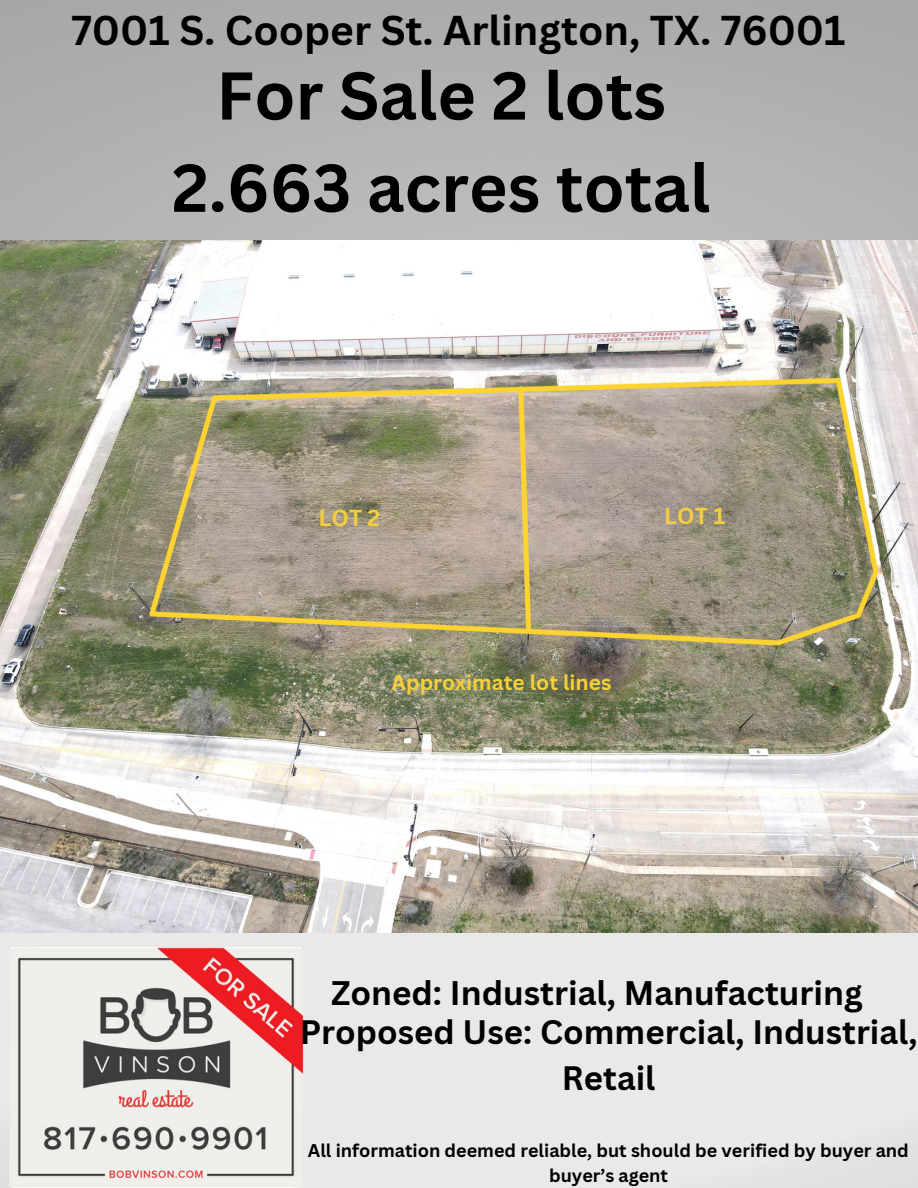
<style>
.page{position:relative;width:918px;height:1188px;background:#fff}
.page>*{position:absolute;margin:0;border:0;box-sizing:border-box;transform-origin:0 0}
.t1{font:700 66px/92.2px "Canva Sans";color:#000;text-align:center}
.t2{font:700 40.65px "Canva Sans";color:#000}
.t3{font:700 33.15px "Canva Sans";color:#000}
.t4{font:700 33px/46.2px "Canva Sans";color:#000;text-align:center}
.t5{font:700 22.5px "Canva Sans";color:#f3cf3e}
.t6{font:700 21px "Canva Sans";color:#f3cf3e}
.t7{font:700 18px/24.8px "Canva Sans";color:#000;text-align:center}
</style>
<div class="page">
<img style="left:0;top:0;width:918px;height:1188px">
<img style="left:0;top:947px;width:312px;height:241px">
<img style="left:0;top:241px;width:918px;height:692px">
<p class="t2" style="left:71px;top:2px;width:776px">7001 S. Cooper St. Arlington, TX. 76001</p>
<h4 class="t1" style="left:172px;top:48px;width:540px">For Sale 2 lots<br>2.663 acres total</h4>
<h3 class="t5" style="left:319px;top:502px;width:63px">LOT 2</h3>
<h3 class="t5" style="left:664px;top:500px;width:62px">LOT 1</h3>
<p class="t6" style="left:392px;top:667px;width:222px">Approximate lot lines</p>
<h4 class="t3" style="left:331px;top:970px;width:533px">Zoned: Industrial, Manufacturing</h4>
<h5 class="t4" style="left:300px;top:1008px;width:619px">Proposed Use: Commercial, Industrial,<br>Retail</h5>
<p class="t7" style="left:308px;top:1137px;width:603px">All information deemed reliable, but should be verified by buyer and buyer’s agent</p>
</div>
